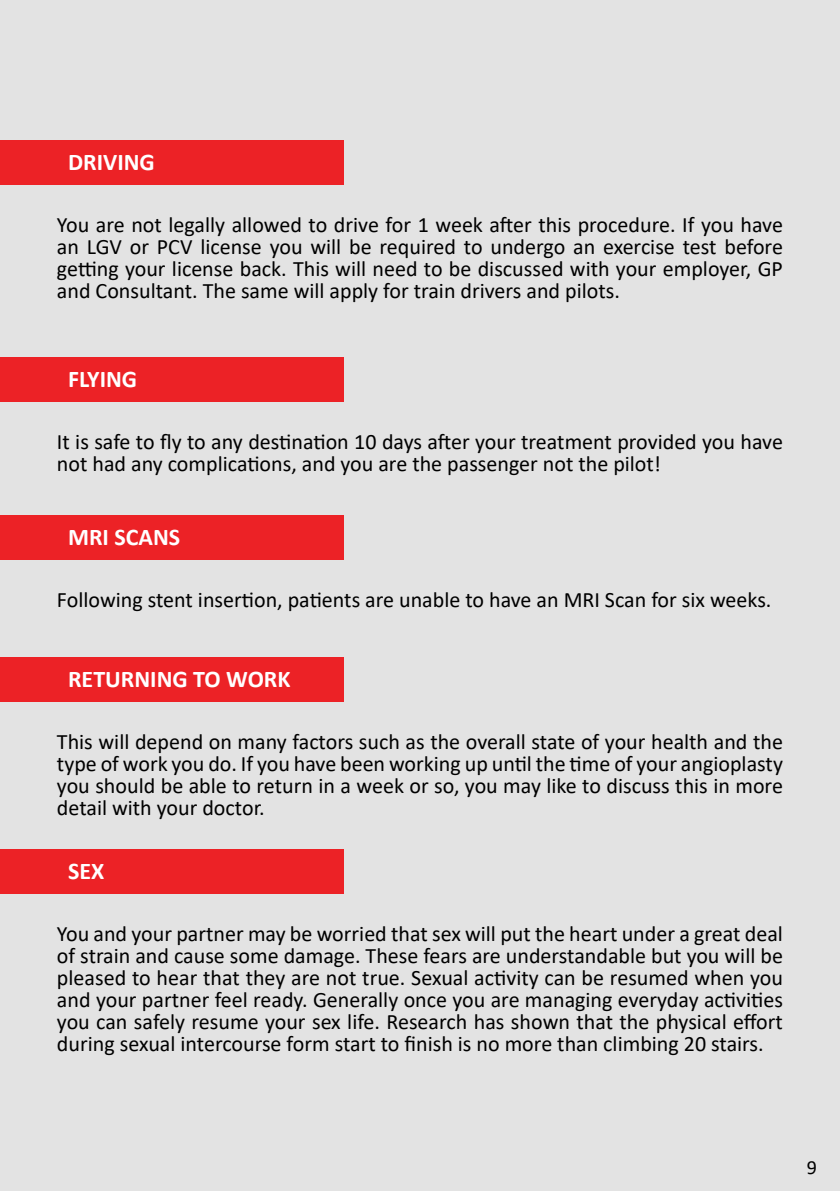
<style>
.page{position:relative;width:840px;height:1191px;background:#fff}
.page>*{position:absolute;margin:0;border:0;box-sizing:border-box;transform-origin:0 0}
.t1{font:700 24px "Calibri";color:#fff}
.t2{font:22px/22px "Calibri";color:#000;text-align:justify}
.t3{font:20px "Calibri";color:#000}
</style>
<div class="page">
<div style="left:0;top:0;width:839px;height:1191px;background:#e3e3e3"></div>
<div style="left:0;top:140px;width:343px;height:44px;background:#ec2226"></div>
<div style="left:0;top:357px;width:343px;height:45px;background:#ec2226"></div>
<div style="left:0;top:514px;width:343px;height:45px;background:#ec2226"></div>
<div style="left:0;top:657px;width:343px;height:45px;background:#ec2226"></div>
<div style="left:0;top:849px;width:343px;height:45px;background:#ec2226"></div>
<p class="t1" style="left:68px;top:145px;width:88px">DRIVING</p>
<p class="t2" style="left:57px;top:213px;width:727px">You are not legally allowed to drive for 1 week after this procedure. If you have an LGV or PCV license you will be required to undergo an exercise test before getting your license back. This will need to be discussed with your employer, GP and Consultant. The same will apply for train drivers and pilots.</p>
<p class="t1" style="left:68px;top:362px;width:71px">FLYING</p>
<p class="t2" style="left:57px;top:430px;width:727px">It is safe to fly to any destination 10 days after your treatment provided you have not had any complications, and you are the passenger not the pilot!</p>
<p class="t1" style="left:68px;top:519px;width:114px">MRI SCANS</p>
<p class="t2" style="left:57px;top:587px;width:715px">Following stent insertion, patients are unable to have an MRI Scan for six weeks.</p>
<p class="t1" style="left:68px;top:662px;width:224px">RETURNING TO WORK</p>
<p class="t2" style="left:57px;top:730px;width:727px">This will depend on many factors such as the overall state of your health and the type of work you do. If you have been working up until the time of your angioplasty you should be able to return in a week or so, you may like to discuss this in more detail with your doctor.</p>
<p class="t1" style="left:68px;top:854px;width:38px">SEX</p>
<p class="t2" style="left:57px;top:922px;width:727px">You and your partner may be worried that sex will put the heart under a great deal of strain and cause some damage. These fears are understandable but you will be pleased to hear that they are not true. Sexual activity can be resumed when you and your partner feel ready. Generally once you are managing everyday activities you can safely resume your sex life. Research has shown that the physical effort during sexual intercourse form start to finish is no more than climbing 20 stairs.</p>
<p class="t3" style="left:806px;top:1153px;width:12px">9</p>
</div>
